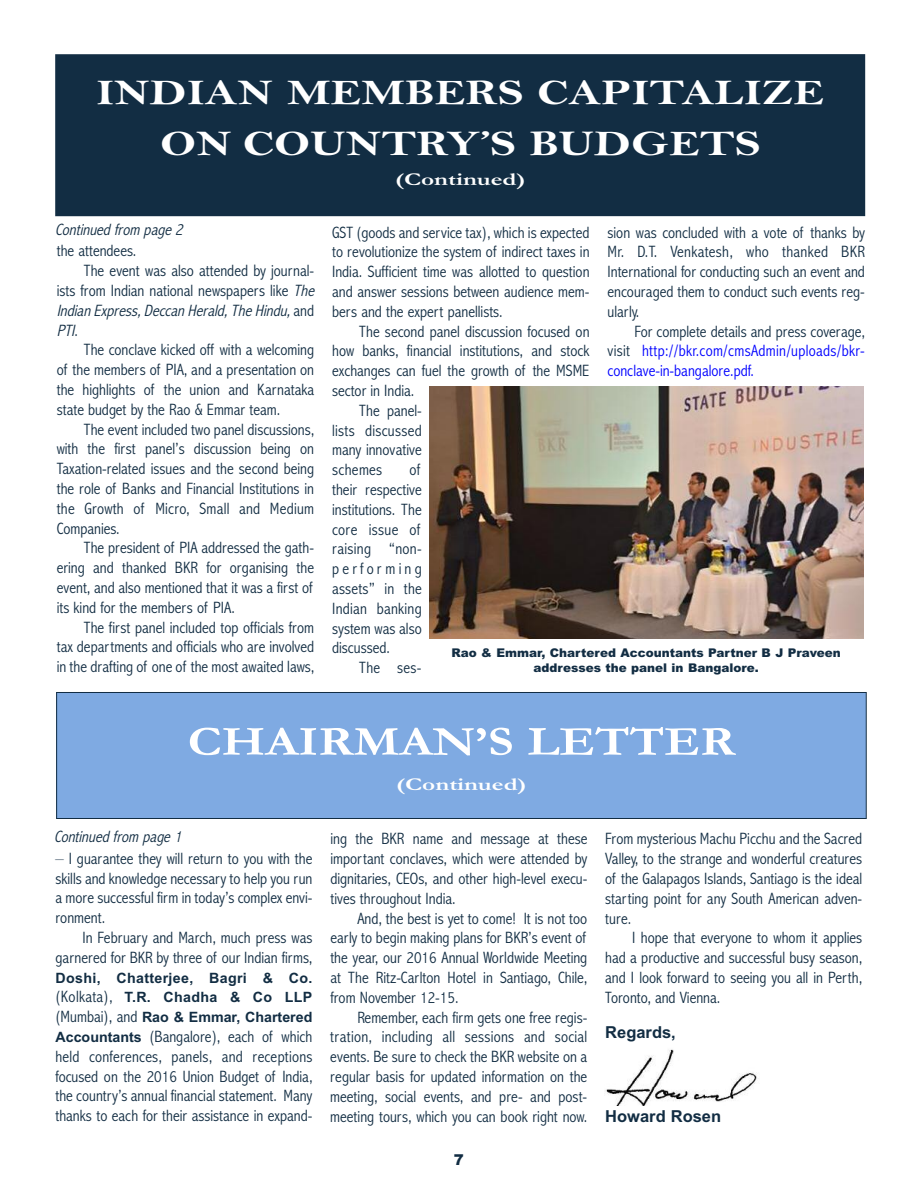
<style>
.page{position:relative;width:918px;height:1188px;background:#fff}
.page>*{position:absolute;margin:0;border:0;box-sizing:border-box;transform-origin:0 0}
.t1{font:700 42px "Garamond";color:#fff;scale:1.2 1}
.t2{font:36px/51px "Bell MT Bold";color:#fff;text-align:center;scale:1.3 1}
.t3{font:700 18px "Garamond";color:#fff;scale:1.4 1}
.t4{font:300 condensed 16.5px/19.8px "Abadi";color:#122d43;text-align:justify}
.t5{font:300 condensed 16.5px/19.8px "Abadi";letter-spacing:.02em;color:#00f;text-align:justify}
.t6{font:italic 300 condensed 16.5px "Abadi";color:#122d43}
.t7{font:300 condensed 16.5px "Abadi";letter-spacing:.02em;color:#122d43}
.t8{font:700 16.5px "Arial";color:#122d43}
.t9{font:900 15px "Arial";color:#122d43}
.t10{font:700 14.25px/19.8px "Arial";letter-spacing:.02em;color:#122d43;text-align:justify}
.t11{font:900 12px/14.4px "Arial";color:#122d43;text-align:center}
.s1{font-style:italic}
.s2{font-style:normal}
.s3{color:#122d43}
.s4{font-family:"Abadi";font-weight:300;font-stretch:condensed;font-size:16.5px}
.s5{font-family:"Arial";font-weight:700;font-stretch:normal;font-size:14.25px}
</style>
<div class="page">
<img style="left:429px;top:387px;width:435px;height:252px">
<img style="left:605px;top:1049px;width:152px;height:57px">
<div style="left:55px;top:54px;width:810px;height:162px;background:#122d43"></div>
<div style="left:57px;top:693px;width:809px;height:125px;background:#7faae2"></div>
<div style="left:56px;top:692px;width:810px;height:127px;border:1px solid #122d43"></div>
<h2 class="t2" style="left:96px;top:66px;width:562px">INDIAN MEMBERS CAPITALIZE<br>ON COUNTRY’S BUDGETS</h2>
<p class="t3" style="left:395px;top:169px;width:95px">(Continued)</p>
<p class="t6" style="left:55px;top:219px;width:133px">Continued from page 2</p>
<p class="t4" style="left:57px;top:241px;width:81px">the attendees.</p>
<p class="t4" style="left:84px;top:261px;width:232px">The event was also attended by journal-</p>
<p class="t4" style="left:57px;top:280px;width:263px">ists from Indian national newspapers like <span class="s1">The</span></p>
<p class="t6" style="left:57px;top:300px;width:259px">Indian Express, Deccan Herald, The Hindu, <span class="s2">a n d</span></p>
<p class="t6" style="left:57px;top:320px;width:23px">PTI<span class="s2">.</span></p>
<p class="t4" style="left:84px;top:340px;width:232px">The conclave kicked off with a welcoming</p>
<p class="t4" style="left:57px;top:360px;width:259px">of the members of PIA, and a presentation on</p>
<p class="t4" style="left:57px;top:379px;width:259px">the highlights of the union and Karnataka</p>
<p class="t4" style="left:57px;top:399px;width:225px">state budget by the Rao &amp; Emmar team.</p>
<p class="t4" style="left:84px;top:419px;width:232px">The event included two panel discussions,</p>
<p class="t4" style="left:57px;top:439px;width:259px">with the first panel’s discussion being on</p>
<p class="t4" style="left:57px;top:459px;width:259px">Taxation-related issues and the second being</p>
<p class="t4" style="left:57px;top:478px;width:259px">the role of Banks and Financial Institutions in</p>
<p class="t4" style="left:57px;top:498px;width:259px">the Growth of Micro, Small and Medium</p>
<p class="t4" style="left:57px;top:518px;width:65px">Companies.</p>
<p class="t4" style="left:84px;top:538px;width:232px">The president of PIA addressed the gath-</p>
<p class="t4" style="left:57px;top:558px;width:259px">ering and thanked BKR for organising the</p>
<p class="t4" style="left:57px;top:577px;width:258px">event, and also mentioned that it was a first of</p>
<p class="t4" style="left:57px;top:597px;width:180px">its kind for the members of PIA.</p>
<p class="t4" style="left:84px;top:617px;width:232px">The first panel included top officials from</p>
<p class="t4" style="left:57px;top:637px;width:259px">tax departments and officials who are involved</p>
<p class="t4" style="left:57px;top:657px;width:259px">in the drafting of one of the most awaited laws,</p>
<p class="t4" style="left:332px;top:222px;width:259px">GST (goods and service tax), which is expected to revolutionize the system of indirect taxes in India. Sufficient time was allotted to question and answer sessions between audience mem&shy;bers and the expert panellists.</p>
<p class="t4" style="left:359px;top:321px;width:232px">The second panel discussion focused on</p>
<p class="t4" style="left:332px;top:341px;width:259px">how banks, financial institutions, and stock</p>
<p class="t4" style="left:332px;top:361px;width:259px">exchanges can fuel the growth of the MSME</p>
<p class="t4" style="left:332px;top:380px;width:84px">sector in India.</p>
<p class="t4" style="left:359px;top:400px;width:64px">The panel-</p>
<p class="t7" style="left:332px;top:420px;width:91px">lists discussed</p>
<p class="t4" style="left:332px;top:440px;width:91px">many innovative</p>
<p class="t7" style="left:332px;top:460px;width:52px">schemes</p>
<p class="t4" style="left:608px;top:222px;width:259px">sion was concluded with a vote of thanks by Mr. D.T. Venkatesh, who thanked BKR International for conducting such an event and encouraged them to conduct such events reg&shy;ularly.</p>
<p class="t5" style="left:608px;top:321px;width:259px;text-indent:27px"><span class="s3">For complete details and press coverage, visit</span> http://bkr.com/cmsAdmin/uploads/bkr&shy;conclave-in-bangalore.pdf.</p>
<p class="t4" style="left:332px;top:460px;width:91px;text-indent:77px">of their respective institutions. The core issue of raising “non&shy;performing assets” in the Indian banking system was also discussed.</p>
<p class="t4" style="left:359px;top:658px;width:64px">The ses-</p>
<p class="t11" style="left:452px;top:646px;width:391px">Rao &amp; Emmar, Chartered Accountants Partner B J Praveen addresses the panel in Bangalore.</p>
<h1 class="t1" style="left:188px;top:716px;width:458px">CHAIRMAN’S LETTER</h1>
<p class="t3" style="left:396px;top:773px;width:95px">(Continued)</p>
<p class="t6" style="left:54px;top:827px;width:133px">Continued from page 1</p>
<p class="t4" style="left:55px;top:848px;width:259px">– I guarantee they will return to you with the skills and knowledge necessary to help you run a more successful firm in today’s complex envi&shy;ronment.</p>
<p class="t4" style="left:55px;top:927px;width:259px;text-align:right">In February and March, much press was garnered for BKR by three of our Indian firms,</p>
<p class="t10" style="left:56px;top:968px;width:259px">Doshi, Chatterjee, Bagri &amp; Co. <span class="s4">(Kolkata),</span> T.R. Chadha &amp; Co LLP <span class="s4">(Mumbai), and</span> Rao &amp; Emmar, Chartered</p>
<p class="t4" style="left:55px;top:1026px;width:259px"><span class="s5">Accountants</span> (Bangalore), each of which held conferences, panels, and receptions focused on the 2016 Union Budget of India, the country’s annual financial statement. Many thanks to each for their assistance in expand-</p>
<p class="t4" style="left:330px;top:829px;width:259px">ing the BKR name and message at these important conclaves, which were attended by dignitaries, CEOs, and other high-level execu&shy;tives throughout India.</p>
<p class="t4" style="left:330px;top:908px;width:259px;text-indent:27px">And, the best is yet to come! It is not too early to begin making plans for BKR’s event of the year, our 2016 Annual Worldwide Meeting at The Ritz-Carlton Hotel in Santiago, Chile, from November 12-15.</p>
<p class="t4" style="left:330px;top:1007px;width:259px;text-indent:27px">Remember, each firm gets one free regis&shy;tration, including all sessions and social events. Be sure to check the BKR website on a regular basis for updated information on the meeting, social events, and pre- and post&shy;meeting tours, which you can book right now.</p>
<p class="t9" style="left:454px;top:1151px;width:12px">7</p>
<p class="t4" style="left:605px;top:829px;width:259px">From mysterious Machu Picchu and the Sacred Valley, to the strange and wonderful creatures of the Galapagos Islands, Santiago is the ideal starting point for any South American adven&shy;ture.</p>
<p class="t4" style="left:605px;top:928px;width:259px;text-indent:27px">I hope that everyone to whom it applies had a productive and successful busy season, and I look forward to seeing you all in Perth, Toronto, and Vienna.</p>
<p class="t8" style="left:605px;top:1022px;width:72px">Regards,</p>
<p class="t8" style="left:605px;top:1107px;width:117px">Howard Rosen</p>
</div>
